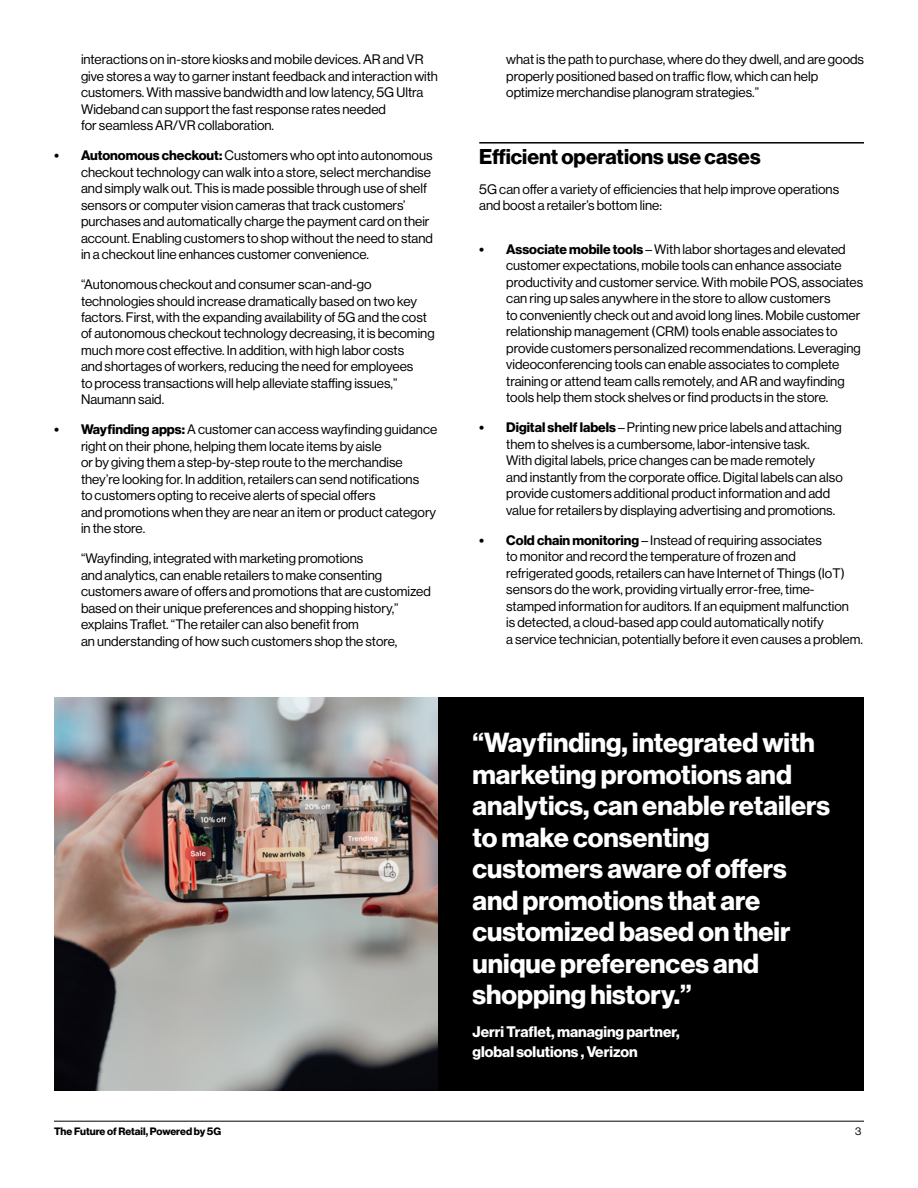
<style>
.page{position:relative;width:918px;height:1188px;background:#fff}
.page>*{position:absolute;margin:0;border:0;box-sizing:border-box;transform-origin:0 0}
.t1{font:700 27px/31.5px "Verizon NHGDS";color:#fff}
.t2{font:700 21px "Verizon NHGDS";color:#000}
.t3{font:700 15px/19.5px "Verizon NHGDS";color:#fff}
.t4{font:13.5px/16.5px "Verizon NHGDS";color:#000}
.t5{font:700 10.5px "Verizon NHGDS";color:#000}
.t6{font:10.5px "Verizon NHGDS";color:#000}
.s1{font-weight:700}
</style>
<div class="page">
<hr style="left:54px;top:1121px;width:810px;height:1px;background:#000">
<img style="left:54px;top:698px;width:385px;height:393px">
<div style="left:439px;top:698px;width:425px;height:393px;background:#000"></div>
<hr style="left:479px;top:142px;width:385px;height:2px;background:#000">
<p class="t4" style="left:81px;top:51px;width:359px">interactions on in-store kiosks and mobile devices. AR and VR give stores a way to garner instant feedback and interaction with customers. With massive bandwidth and low latency, 5G Ultra Wideband can support the fast response rates needed<br>for seamless AR/VR collaboration.</p>
<p class="t4" style="left:81px;top:147px;width:354px;text-indent:-27px"><span class="s1">• Autonomous checkout:</span> Customers who opt into autonomous checkout technology can walk into a store, select merchandise and simply walk out. This is made possible through use of shelf sensors or computer vision cameras that track customers’ purchases and automatically charge the payment card on their account. Enabling customers to shop without the need to stand in a checkout line enhances customer convenience.</p>
<p class="t4" style="left:81px;top:276px;width:355px">“Autonomous checkout and consumer scan-and-go technologies should increase dramatically based on two key factors. First, with the expanding availability of 5G and the cost of autonomous checkout technology decreasing, it is becoming much more cost effective. In addition, with high labor costs<br>and shortages of workers, reducing the need for employees<br>to process transactions will help alleviate staffing issues,” Naumann said.</p>
<p class="t4" style="left:81px;top:421px;width:358px;text-indent:-27px"><span class="s1">• Wayfinding apps:</span> A customer can access wayfinding guidance right on their phone, helping them locate items by aisle<br>or by giving them a step-by-step route to the merchandise they’re looking for. In addition, retailers can send notifications<br>to customers opting to receive alerts of special offers<br>and promotions when they are near an item or product category in the store.</p>
<p class="t4" style="left:81px;top:550px;width:351px">“Wayfinding, integrated with marketing promotions<br>and analytics, can enable retailers to make consenting customers aware of offers and promotions that are customized based on their unique preferences and shopping history,” explains Traflet. “The retailer can also benefit from<br>an understanding of how such customers shop the store,</p>
<p class="t4" style="left:506px;top:51px;width:359px">what is the path to purchase, where do they dwell, and are goods properly positioned based on traffic flow, which can help optimize merchandise planogram strategies.”</p>
<h2 class="t2" style="left:479px;top:144px;width:283px">Efficient operations use cases</h2>
<p class="t4" style="left:479px;top:181px;width:361px">5G can offer a variety of efficiencies that help improve operations and boost a retailer’s bottom line:</p>
<p class="t4" style="left:506px;top:241px;width:358px;text-indent:-27px"><span class="s1">• Associate mobile tools</span> – With labor shortages and elevated customer expectations, mobile tools can enhance associate productivity and customer service. With mobile POS, associates can ring up sales anywhere in the store to allow customers<br>to conveniently check out and avoid long lines. Mobile customer relationship management (CRM) tools enable associates to provide customers personalized recommendations. Leveraging videoconferencing tools can enable associates to complete training or attend team calls remotely, and AR and wayfinding tools help them stock shelves or find products in the store.</p>
<p class="t4" style="left:506px;top:419px;width:338px;text-indent:-27px"><span class="s1">• Digital shelf labels</span> – Printing new price labels and attaching them to shelves is a cumbersome, labor-intensive task.<br>With digital labels, price changes can be made remotely<br>and instantly from the corporate office. Digital labels can also provide customers additional product information and add value for retailers by displaying advertising and promotions.</p>
<p class="t4" style="left:506px;top:532px;width:358px;text-indent:-27px"><span class="s1">• Cold chain monitoring</span> – Instead of requiring associates<br>to monitor and record the temperature of frozen and refrigerated goods, retailers can have Internet of Things (IoT) sensors do the work, providing virtually error-free, time&shy;stamped information for auditors. If an equipment malfunction<br>is detected, a cloud-based app could automatically notify<br>a service technician, potentially before it even causes a problem.</p>
<h1 class="t1" style="left:472px;top:726px;width:359px">“Wayfinding, integrated with marketing promotions and analytics, can enable retailers to make consenting customers aware of offers and promotions that are customized based on their unique preferences and shopping history.”</h1>
<p class="t3" style="left:472px;top:1022px;width:209px">Jerri Traflet, managing partner, global solutions , Verizon</p>
<p class="t5" style="left:54px;top:1125px;width:169px">The Future of Retail, Powered by 5G</p>
<p class="t6" style="left:855px;top:1125px;width:8px">3</p>
</div>
